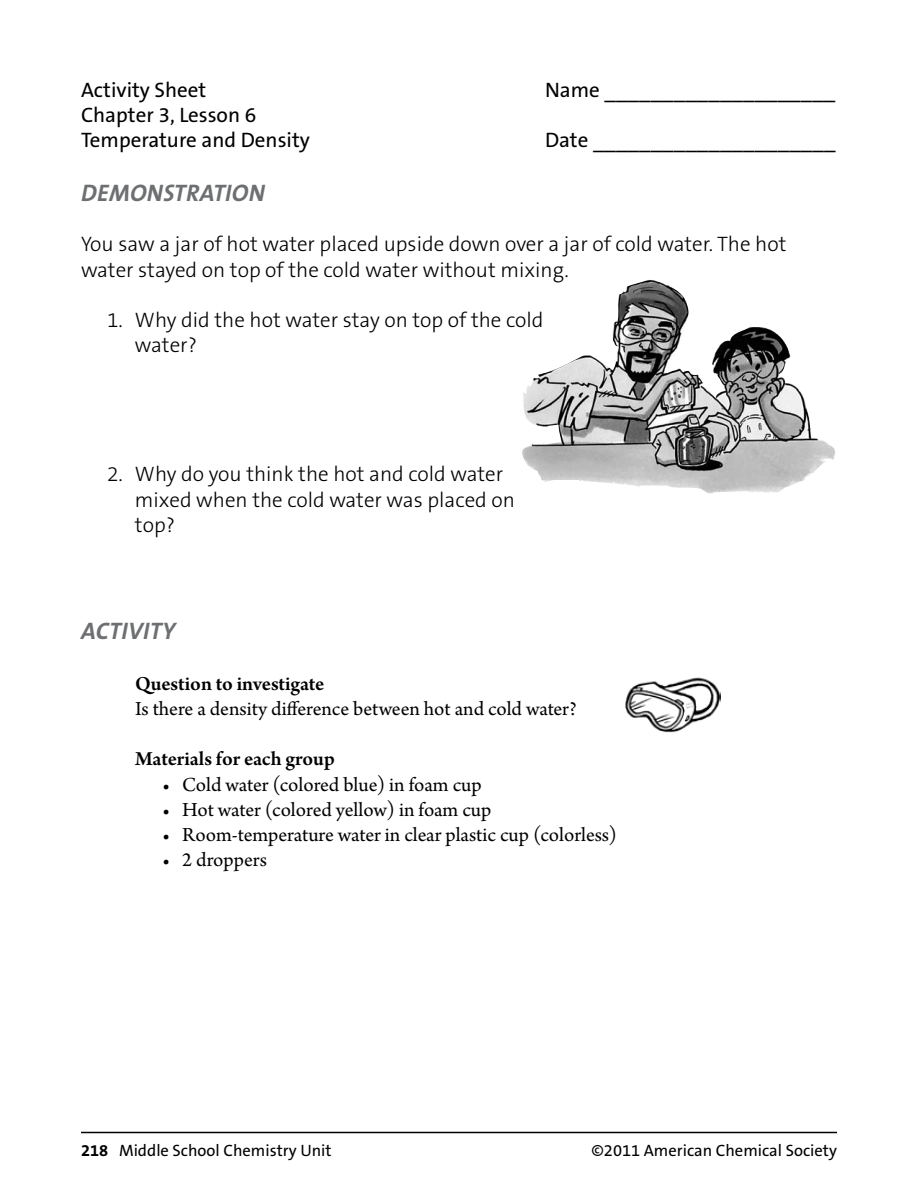
<style>
.page{position:relative;width:918px;height:1188px;background:#fff}
.page>*{position:absolute;margin:0;border:0;box-sizing:border-box;transform-origin:0 0}
.t1{font:italic 700 24px "The Sans ACS W7";color:#6d6f71}
.t2{font:300 21px/25.2px "The Sans ACS W3";color:#000}
.t3{font:21px "Arno Pro";letter-spacing:-.005em;color:#000}
.t4{font:21px/25.2px "The Sans ACS W5 Plain";color:#000}
.t5{font:600 21px "Arno Pro";letter-spacing:-.005em;color:#000}
.t6{font:16.5px "The Sans ACS W5 Plain";color:#000}
.s1{font-family:"The Sans ACS W7";font-weight:700}
</style>
<div class="page">
<hr style="left:81px;top:1132px;width:756px;height:1px;background:#000">
<img style="left:522px;top:280px;width:313px;height:213px">
<img style="left:625px;top:677px;width:95px;height:56px">
<p class="t4" style="left:81px;top:77px;width:127px">Activity Sheet</p>
<p class="t4" style="left:545px;top:77px;width:292px">Name ____________________</p>
<p class="t4" style="left:81px;top:102px;width:230px">Chapter 3, Lesson 6<br>Temperature and Density</p>
<p class="t4" style="left:545px;top:127px;width:292px">Date _____________________</p>
<p class="t1" style="left:81px;top:178px;width:16px">DEMONSTR</p>
<p class="t1" style="left:200px;top:178px;width:27px">ATION</p>
<p class="t2" style="left:81px;top:232px;width:707px">You saw a jar of hot water placed upside down over a jar of cold water. The hot water stayed on top of the cold water without mixing.</p>
<p class="t2" style="left:135px;top:307px;width:410px;text-indent:-28px">1. Why did the hot water stay on top of the cold water?</p>
<p class="t2" style="left:135px;top:462px;width:382px;text-indent:-28px">2. Why do you think the hot and cold water mixed when the cold water was placed on top?</p>
<p class="t1" style="left:81px;top:616px;width:28px">ACTIVITY</p>
<p class="t5" style="left:135px;top:671px;width:191px">Question to investigate</p>
<p class="t3" style="left:135px;top:697px;width:443px">Is there a density difference between hot and cold water?</p>
<p class="t5" style="left:135px;top:747px;width:201px">Materials for each group</p>
<p class="t3" style="left:162px;top:772px;width:321px">• Cold water (colored blue) in foam cup</p>
<p class="t3" style="left:162px;top:798px;width:331px">• Hot water (colored yellow) in foam cup</p>
<p class="t3" style="left:162px;top:823px;width:456px">• Room-temperature water in clear plastic cup (colorless)</p>
<p class="t3" style="left:162px;top:848px;width:106px">• 2 droppers</p>
<p class="t6" style="left:81px;top:1140px;width:252px"><span class="s1">218</span> Middle School Chemistry Unit</p>
<p class="t6" style="left:591px;top:1140px;width:247px">©2011 American Chemical Society</p>
</div>
